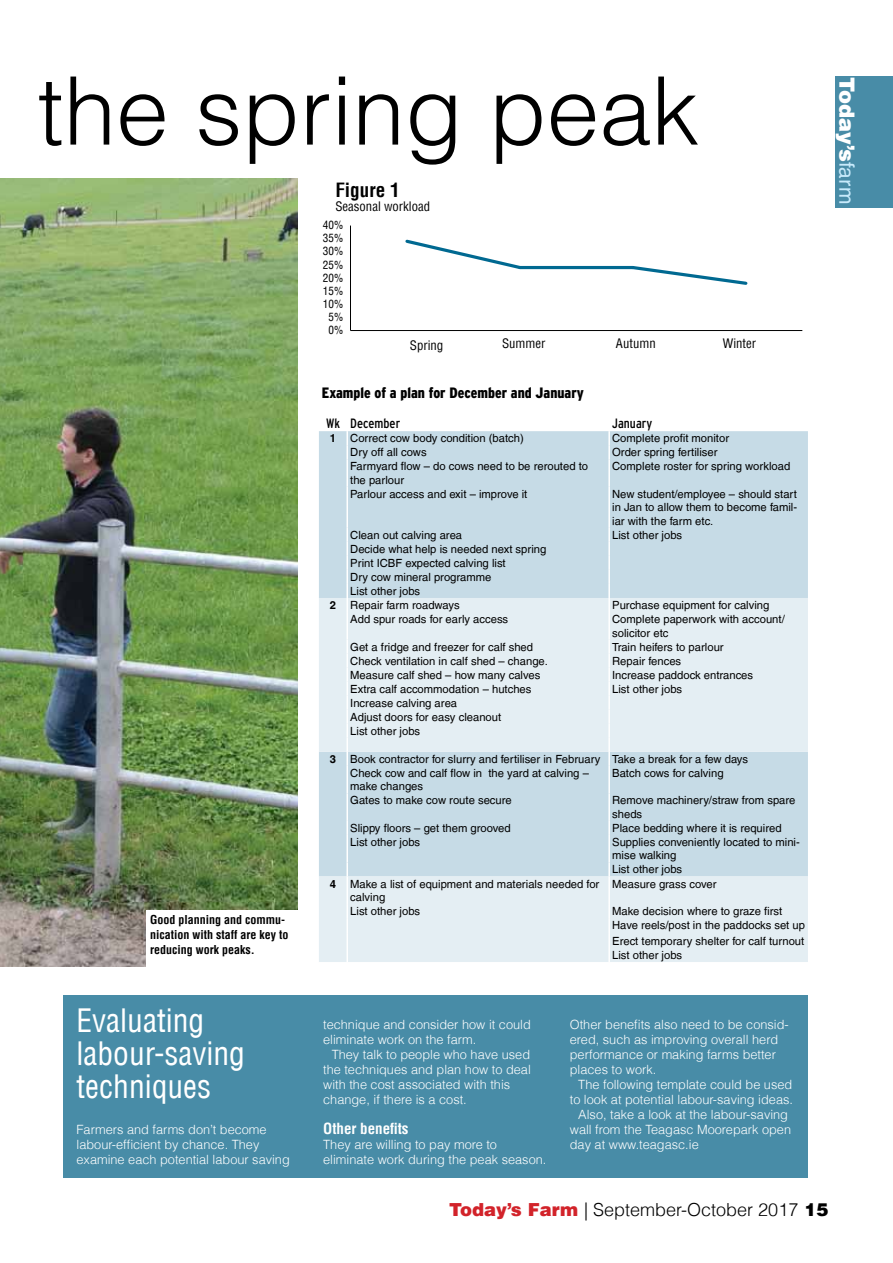
<style>
.page{position:relative;width:893px;height:1263px;background:#fff}
.page>*{position:absolute;margin:0;border:0;box-sizing:border-box;transform-origin:0 0}
.t1{font:300 94.5px "Helvetica LT";color:#000}
.t2{font:condensed 31.5px/33px "Helvetica LT";color:#fff}
.t3{font:900 21px "Helvetica LT";color:#fff}
.t4{font:700 condensed 19.2px "Helvetica LT";color:#000}
.t5{font:300 18px "Helvetica LT";color:#000}
.t6{font:900 condensed 15px "Interstate";color:#000}
.t7{font:700 condensed 15px "Helvetica LT";color:#fff}
.t8{font:condensed 13.5px "Interstate";color:#000}
.t9{font:300 12.75px/15px "Helvetica LT";color:#fff}
.t10{font:condensed 12.75px "Helvetica";color:#000}
.t11{font:700 condensed 12px/15px "Helvetica LT";color:#000}
.t12{font:11.25px/13.5px "Helvetica LT";color:#000}
.t13{font:condensed 11.25px "Helvetica";color:#000}
.s1{font-weight:700}
.s2{font-weight:400;color:#c7eafb}
.s3{font-weight:900;color:#d2232a}
.s4{font-weight:900}
</style>
<div class="page">
<div style="left:836px;top:77px;width:57px;height:131px;background:#488ca7"></div>
<div style="left:64px;top:996px;width:744px;height:182px;background:#488ca7"></div>
<div style="left:319px;top:431px;width:489px;height:167px;background:#c6dbe6"></div>
<svg style="left:319px;top:598px;width:489px;height:364px;background:#d9e7ee"></svg>
<svg style="left:346px;top:431px;width:2px;height:28px"></svg>
<svg style="left:608px;top:431px;width:2px;height:28px"></svg>
<hr style="left:346px;top:459px;width:2px;height:28px;background:#fff">
<hr style="left:608px;top:459px;width:2px;height:28px;background:#fff">
<hr style="left:346px;top:487px;width:2px;height:41px;background:#fff">
<hr style="left:608px;top:487px;width:2px;height:41px;background:#fff">
<svg style="left:346px;top:528px;width:2px;height:84px"></svg>
<svg style="left:608px;top:528px;width:2px;height:84px"></svg>
<hr style="left:346px;top:612px;width:2px;height:27px;background:#fff">
<hr style="left:608px;top:612px;width:2px;height:27px;background:#fff">
<svg style="left:346px;top:639px;width:2px;height:127px"></svg>
<svg style="left:608px;top:639px;width:2px;height:127px"></svg>
<hr style="left:346px;top:766px;width:2px;height:27px;background:#fff">
<hr style="left:608px;top:766px;width:2px;height:27px;background:#fff">
<hr style="left:346px;top:793px;width:2px;height:28px;background:#fff">
<hr style="left:608px;top:793px;width:2px;height:28px;background:#fff">
<svg style="left:346px;top:821px;width:2px;height:14px"></svg>
<svg style="left:608px;top:821px;width:2px;height:14px"></svg>
<hr style="left:346px;top:835px;width:2px;height:27px;background:#fff">
<hr style="left:608px;top:835px;width:2px;height:27px;background:#fff">
<svg style="left:346px;top:862px;width:2px;height:14px"></svg>
<svg style="left:608px;top:862px;width:2px;height:14px"></svg>
<hr style="left:346px;top:876px;width:2px;height:28px;background:#fff">
<hr style="left:608px;top:876px;width:2px;height:28px;background:#fff">
<svg style="left:346px;top:904px;width:2px;height:58px"></svg>
<svg style="left:608px;top:904px;width:2px;height:58px"></svg>
<img style="left:0;top:179px;width:298px;height:787px">
<hr style="left:350px;top:330px;width:452px;height:1px;background:#000">
<hr style="left:350px;top:226px;width:1px;height:104px;background:#000">
<svg style="left:405px;top:239px;width:119px;height:31px"></svg>
<hr style="left:520px;top:266px;width:113px;height:3px;background:#006991">
<svg style="left:629px;top:265px;width:119px;height:20px"></svg>
<div style="left:146px;top:910px;width:152px;height:56px;background:#fff"></div>
<h1 class="t1" style="left:37px;top:52px;width:663px">the spring peak</h1>
<h3 class="t4" style="left:335px;top:178px;width:66px">Figure 1</h3>
<p class="t10" style="left:335px;top:198px;width:96px">Seasonal workload</p>
<p class="t13" style="left:323px;top:218px;width:22px">40%</p>
<p class="t13" style="left:323px;top:231px;width:22px">35%</p>
<p class="t13" style="left:323px;top:244px;width:22px">30%</p>
<p class="t13" style="left:323px;top:257px;width:22px">25%</p>
<p class="t13" style="left:323px;top:270px;width:22px">20%</p>
<p class="t13" style="left:323px;top:283px;width:22px">15%</p>
<p class="t13" style="left:323px;top:297px;width:22px">10%</p>
<p class="t13" style="left:328px;top:310px;width:16px">5%</p>
<p class="t13" style="left:328px;top:323px;width:16px">0%</p>
<p class="t10" style="left:410px;top:337px;width:35px">Spring</p>
<p class="t10" style="left:502px;top:335px;width:45px">Summer</p>
<p class="t10" style="left:616px;top:335px;width:41px">Autumn</p>
<p class="t10" style="left:723px;top:335px;width:35px">Winter</p>
<p class="t11" style="left:150px;top:912px;width:140px">Good planning and commu&shy;nication with staff are key to reducing work peaks.</p>
<h3 class="t6" style="left:322px;top:384px;width:263px">Example of a plan for December and January</h3>
<p class="t8" style="left:326px;top:416px;width:76px">Wk December</p>
<p class="t8" style="left:612px;top:416px;width:42px">January</p>
<p class="t12" style="left:330px;top:431px;width:195px"><span class="s1">1</span> Correct cow body condition (batch)</p>
<p class="t12" style="left:612px;top:431px;width:118px">Complete profit monitor</p>
<p class="t12" style="left:350px;top:445px;width:78px">Dry off all cows</p>
<p class="t12" style="left:612px;top:445px;width:107px">Order spring fertiliser</p>
<p class="t12" style="left:350px;top:460px;width:239px">Farmyard flow – do cows need to be rerouted to the parlour</p>
<p class="t12" style="left:612px;top:460px;width:180px">Complete roster for spring workload</p>
<p class="t12" style="left:350px;top:487px;width:179px">Parlour access and exit – improve it</p>
<p class="t12" style="left:612px;top:487px;width:186px;text-align:justify">New student/employee – should start in Jan to allow them to become famil&shy;iar with the farm etc.</p>
<p class="t12" style="left:350px;top:528px;width:113px">Clean out calving area</p>
<p class="t12" style="left:612px;top:528px;width:72px">List other jobs</p>
<p class="t12" style="left:350px;top:542px;width:198px">Decide what help is needed next spring</p>
<p class="t12" style="left:350px;top:556px;width:157px">Print ICBF expected calving list</p>
<p class="t12" style="left:350px;top:570px;width:143px">Dry cow mineral programme</p>
<p class="t12" style="left:350px;top:584px;width:72px">List other jobs</p>
<p class="t12" style="left:330px;top:598px;width:131px"><span class="s1">2</span> Repair farm roadways</p>
<p class="t12" style="left:612px;top:598px;width:159px">Purchase equipment for calving</p>
<p class="t12" style="left:350px;top:612px;width:160px">Add spur roads for early access</p>
<p class="t12" style="left:612px;top:612px;width:174px">Complete paperwork with account/ solicitor etc</p>
<p class="t12" style="left:350px;top:640px;width:184px">Get a fridge and freezer for calf shed</p>
<p class="t12" style="left:612px;top:640px;width:113px">Train heifers to parlour</p>
<p class="t12" style="left:350px;top:654px;width:199px">Check ventilation in calf shed – change.</p>
<p class="t12" style="left:612px;top:654px;width:71px">Repair fences</p>
<p class="t12" style="left:350px;top:668px;width:192px">Measure calf shed – how many calves</p>
<p class="t12" style="left:612px;top:668px;width:142px">Increase paddock entrances</p>
<p class="t12" style="left:350px;top:682px;width:183px">Extra calf accommodation – hutches</p>
<p class="t12" style="left:612px;top:682px;width:72px">List other jobs</p>
<p class="t12" style="left:350px;top:696px;width:152px;line-height:14.1px">Increase calving area<br>Adjust doors for easy cleanout<br>List other jobs</p>
<p class="t12" style="left:350px;top:752px;width:399px;text-indent:-20px"><span class="s1">3</span> Book contractor for slurry and fertiliser in February Take a break for a few days<br>Check cow and calf flow in the yard at calving –<br>make changes</p>
<p class="t12" style="left:612px;top:766px;width:113px">Batch cows for calving</p>
<p class="t12" style="left:350px;top:794px;width:163px">Gates to make cow route secure</p>
<p class="t12" style="left:612px;top:794px;width:185px">Remove machinery/straw from spare sheds</p>
<p class="t12" style="left:350px;top:821px;width:162px">Slippy floors – get them grooved</p>
<p class="t12" style="left:612px;top:821px;width:171px">Place bedding where it is required</p>
<p class="t12" style="left:350px;top:835px;width:72px">List other jobs</p>
<p class="t12" style="left:612px;top:835px;width:189px">Supplies conveniently located to mini&shy;mise walking<br>List other jobs</p>
<p class="t12" style="left:350px;top:877px;width:251px;text-indent:-20px"><span class="s1">4</span> Make a list of equipment and materials needed for calving</p>
<p class="t12" style="left:612px;top:877px;width:106px">Measure grass cover</p>
<p class="t12" style="left:350px;top:904px;width:72px">List other jobs</p>
<p class="t12" style="left:612px;top:904px;width:194px;line-height:14.1px">Make decision where to graze first<br>Have reels/post in the paddocks set up</p>
<p class="t12" style="left:612px;top:934px;width:194px;line-height:14.1px">Erect temporary shelter for calf turnout<br>List other jobs</p>
<h3 class="t3" style="left:861px;top:77px;width:128px;rotate:90deg">Today’s<span class="s2">farm</span></h3>
<h2 class="t2" style="left:77px;top:1004px;width:170px">Evaluating labour-saving techniques</h2>
<p class="t9" style="left:77px;top:1122px;width:215px">Farmers and farms don’t become labour-efficient by chance. They examine each potential labour saving</p>
<p class="t9" style="left:323px;top:1017px;width:209px">technique and consider how it could eliminate work on the farm.</p>
<p class="t9" style="left:323px;top:1047px;width:209px;text-indent:9px">They talk to people who have used the techniques and plan how to deal with the cost associated with this change, if there is a cost.</p>
<h3 class="t7" style="left:323px;top:1119px;width:87px">Other benefits</h3>
<p class="t9" style="left:323px;top:1137px;width:225px">They are willing to pay more to eliminate work during the peak season.</p>
<p class="t9" style="left:570px;top:1017px;width:220px">Other benefits also need to be consid&shy;ered, such as improving overall herd performance or making farms better places to work.</p>
<p class="t9" style="left:578px;top:1077px;width:215px">The following template could be used</p>
<p class="t9" style="left:570px;top:1092px;width:225px">to look at potential labour-saving ideas.</p>
<p class="t9" style="left:578px;top:1107px;width:211px">Also, take a look at the labour-saving</p>
<p class="t9" style="left:570px;top:1122px;width:223px">wall from the Teagasc Moorepark open</p>
<p class="t9" style="left:570px;top:1137px;width:130px">day at www.teagasc.ie</p>
<h3 class="t5" style="left:449px;top:1199px;width:381px"><span class="s3">Today’s Farm</span> | September-October 2017 <span class="s4">15</span></h3>
</div>
